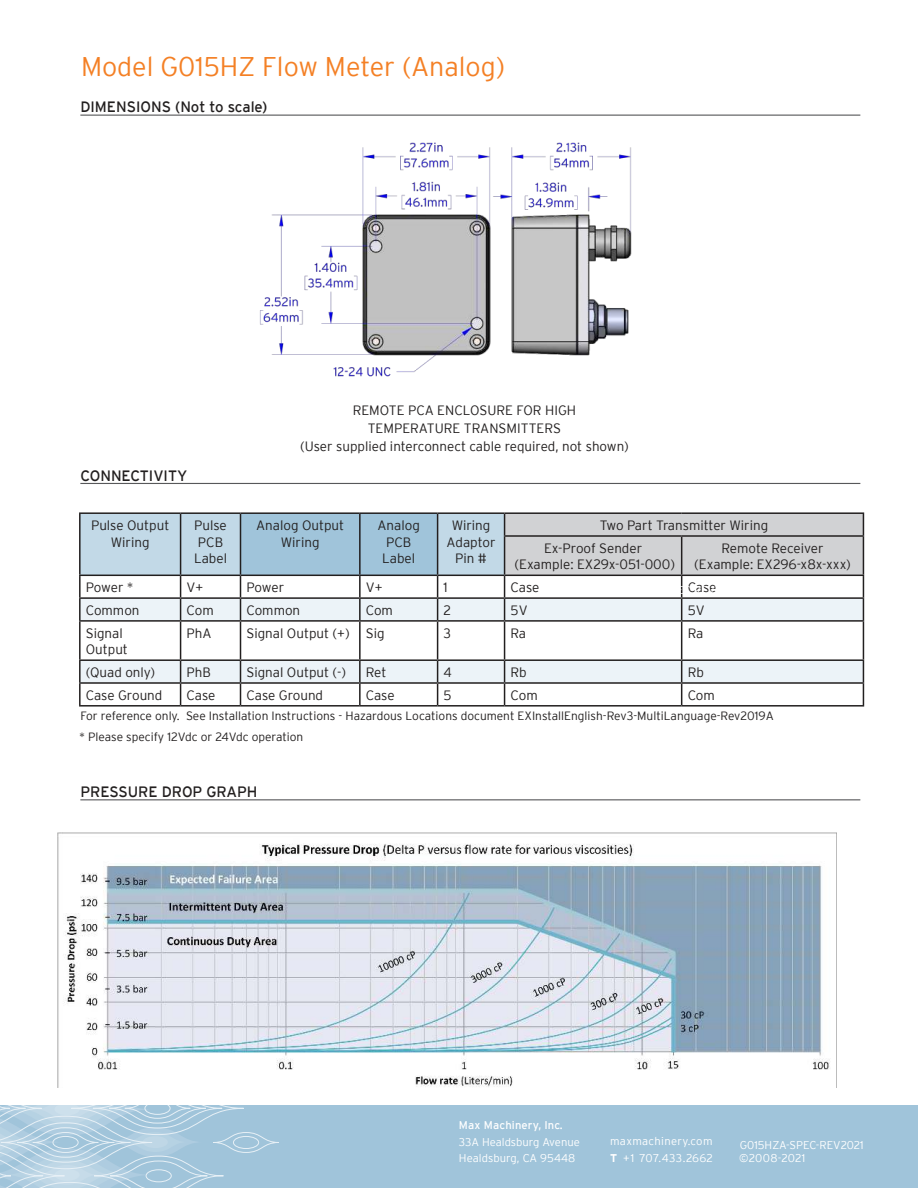
<style>
.page{position:relative;width:918px;height:1188px;background:#fff}
.page>*{position:absolute;margin:0;border:0;box-sizing:border-box;transform-origin:0 0}
.t1{font:300 27px "Interstate";color:#f48025}
.t2{font:15px "Interstate";color:#221f1f}
.t3{font:300 13.5px/16.5px "Interstate";color:#221f1f;text-align:center}
.t4{font:300 12px "Interstate";color:#221f1f}
.t5{font:300 11.25px/16.5px "Interstate";color:#fff}
.t6{font:300 11.25px/16.5px "Interstate";letter-spacing:.03em;color:#fff}
.t7{font:11.25px "Interstate";letter-spacing:.01em;color:#fff}
.t8{font:300 11.25px "Interstate";letter-spacing:.02em;color:#fff}
.s1{font-weight:700}
</style>
<div class="page">
<hr style="left:80px;top:115px;width:780px;height:1px;background:#57585a">
<hr style="left:80px;top:483px;width:780px;height:1px;background:#57585a">
<hr style="left:80px;top:799px;width:780px;height:1px;background:#57585a">
<svg style="left:81px;top:622px;width:782px;height:60px"></svg>
<hr style="left:79px;top:512px;width:102px;height:2px;background:#221f1f">
<hr style="left:79px;top:514px;width:2px;height:22px;background:#221f1f">
<hr style="left:181px;top:512px;width:60px;height:2px;background:#221f1f">
<hr style="left:241px;top:512px;width:119px;height:2px;background:#221f1f">
<hr style="left:360px;top:512px;width:78px;height:2px;background:#221f1f">
<hr style="left:438px;top:512px;width:67px;height:2px;background:#221f1f">
<hr style="left:505px;top:512px;width:177px;height:2px;background:#221f1f">
<hr style="left:682px;top:512px;width:182px;height:2px;background:#221f1f">
<hr style="left:79px;top:536px;width:2px;height:39px;background:#221f1f">
<hr style="left:79px;top:575px;width:102px;height:1px;background:#221f1f">
<hr style="left:79px;top:576px;width:2px;height:21px;background:#221f1f">
<hr style="left:79px;top:597px;width:102px;height:2px;background:#221f1f">
<hr style="left:79px;top:599px;width:2px;height:21px;background:#221f1f">
<svg style="left:80px;top:513px;width:784px;height:107px"></svg>
<hr style="left:79px;top:620px;width:102px;height:2px;background:#221f1f">
<hr style="left:79px;top:622px;width:2px;height:37px;background:#221f1f">
<hr style="left:181px;top:620px;width:60px;height:2px;background:#221f1f">
<hr style="left:180px;top:622px;width:1px;height:37px;background:#221f1f">
<hr style="left:241px;top:620px;width:119px;height:2px;background:#221f1f">
<hr style="left:240px;top:622px;width:1px;height:37px;background:#221f1f">
<hr style="left:360px;top:620px;width:78px;height:2px;background:#221f1f">
<hr style="left:359px;top:622px;width:2px;height:37px;background:#221f1f">
<hr style="left:438px;top:620px;width:67px;height:2px;background:#221f1f">
<hr style="left:437px;top:622px;width:1px;height:37px;background:#221f1f">
<hr style="left:505px;top:620px;width:177px;height:2px;background:#221f1f">
<hr style="left:504px;top:622px;width:1px;height:37px;background:#221f1f">
<hr style="left:682px;top:620px;width:182px;height:2px;background:#221f1f">
<hr style="left:681px;top:622px;width:1px;height:37px;background:#221f1f">
<hr style="left:863px;top:622px;width:1px;height:37px;background:#221f1f">
<hr style="left:79px;top:659px;width:102px;height:2px;background:#221f1f">
<hr style="left:79px;top:661px;width:2px;height:21px;background:#221f1f">
<hr style="left:181px;top:659px;width:60px;height:2px;background:#221f1f">
<hr style="left:241px;top:659px;width:119px;height:2px;background:#221f1f">
<hr style="left:360px;top:659px;width:78px;height:2px;background:#221f1f">
<hr style="left:359px;top:661px;width:2px;height:21px;background:#221f1f">
<hr style="left:438px;top:659px;width:67px;height:2px;background:#221f1f">
<hr style="left:505px;top:659px;width:177px;height:2px;background:#221f1f">
<hr style="left:682px;top:659px;width:182px;height:2px;background:#221f1f">
<hr style="left:79px;top:682px;width:102px;height:2px;background:#221f1f">
<hr style="left:79px;top:684px;width:2px;height:21px;background:#221f1f">
<hr style="left:181px;top:682px;width:60px;height:2px;background:#221f1f">
<svg style="left:180px;top:661px;width:1px;height:44px"></svg>
<hr style="left:241px;top:682px;width:119px;height:2px;background:#221f1f">
<svg style="left:240px;top:661px;width:1px;height:44px"></svg>
<hr style="left:360px;top:682px;width:78px;height:2px;background:#221f1f">
<hr style="left:359px;top:684px;width:2px;height:21px;background:#221f1f">
<hr style="left:438px;top:682px;width:67px;height:2px;background:#221f1f">
<svg style="left:437px;top:661px;width:1px;height:44px"></svg>
<hr style="left:505px;top:682px;width:177px;height:2px;background:#221f1f">
<svg style="left:504px;top:661px;width:1px;height:44px"></svg>
<hr style="left:682px;top:682px;width:182px;height:2px;background:#221f1f">
<svg style="left:681px;top:661px;width:1px;height:44px"></svg>
<svg style="left:863px;top:661px;width:1px;height:44px"></svg>
<hr style="left:79px;top:705px;width:102px;height:2px;background:#221f1f">
<hr style="left:181px;top:705px;width:60px;height:2px;background:#221f1f">
<hr style="left:241px;top:705px;width:119px;height:2px;background:#221f1f">
<hr style="left:360px;top:705px;width:78px;height:2px;background:#221f1f">
<hr style="left:438px;top:705px;width:67px;height:2px;background:#221f1f">
<hr style="left:505px;top:705px;width:177px;height:2px;background:#221f1f">
<hr style="left:682px;top:705px;width:182px;height:2px;background:#221f1f">
<img style="left:58px;top:833px;width:778px;height:255px">
<img style="left:260px;top:142px;width:372px;height:235px">
<div style="left:0;top:1105px;width:918px;height:83px;background:#a0c4da"></div>
<div style="left:213px;top:1132px;width:66px;height:21px;border:1px solid #e7f0f6;border-radius:50%"></div>
<div style="left:233px;top:1136px;width:26px;height:13px;border:1px solid #e7f0f6;border-radius:50%"></div>
<svg style="left:0;top:1106px;width:244px;height:82px"></svg>
<h1 class="t1" style="left:81px;top:54px;width:426px">Model G015HZ Flow Meter (Analog)</h1>
<p class="t2" style="left:80px;top:101px;width:189px">DIMENSIONS (Not to scale)</p>
<p class="t2" style="left:80px;top:470px;width:108px">CONNECTIVITY</p>
<p class="t3" style="left:300px;top:402px;width:330px;line-height:18px">REMOTE PCA ENCLOSURE FOR HIGH<br>TEMPERATURE TRANSMITTERS<br>(User supplied interconnect cable required, not shown)</p>
<p class="t3" style="left:91px;top:518px;width:80px">Pulse Output<br>Wiring</p>
<p class="t3" style="left:194px;top:518px;width:35px;text-align:left">Pulse<br>PCB<br>Label</p>
<p class="t3" style="left:256px;top:518px;width:90px">Analog Output<br>Wiring</p>
<p class="t3" style="left:378px;top:518px;width:44px">Analog<br>PCB<br>Label</p>
<p class="t3" style="left:447px;top:518px;width:50px">Wiring<br>Adaptor<br>Pin #</p>
<p class="t3" style="left:544px;top:515px;width:226px;line-height:22.8px;text-align:left;text-indent:56px">Two Part Transmitter Wiring<br>Ex-Proof Sender</p>
<p class="t3" style="left:515px;top:557px;width:162px">(Example: EX29x-051-000)</p>
<p class="t3" style="left:694px;top:541px;width:158px">Remote Receiver (Example: EX296-x8x-xxx)</p>
<p class="t3" style="left:86px;top:580px;width:49px">Power *</p>
<p class="t3" style="left:187px;top:580px;width:18px">V+</p>
<p class="t3" style="left:247px;top:580px;width:39px">Power</p>
<p class="t3" style="left:366px;top:580px;width:18px">V+</p>
<p class="t3" style="left:444px;top:580px;width:6px">1</p>
<p class="t3" style="left:511px;top:580px;width:30px">Case</p>
<p class="t3" style="left:688px;top:580px;width:30px">Case</p>
<p class="t3" style="left:86px;top:603px;width:55px">Common</p>
<p class="t3" style="left:187px;top:603px;width:29px">Com</p>
<p class="t3" style="left:247px;top:603px;width:55px">Common</p>
<p class="t3" style="left:366px;top:603px;width:29px">Com</p>
<p class="t3" style="left:444px;top:603px;width:9px">2</p>
<p class="t3" style="left:511px;top:603px;width:19px">5V</p>
<p class="t3" style="left:688px;top:603px;width:19px">5V</p>
<p class="t3" style="left:86px;top:625px;width:44px;text-align:left">Signal<br>Output</p>
<p class="t3" style="left:187px;top:625px;width:26px">PhA</p>
<p class="t3" style="left:247px;top:625px;width:140px">Signal Output (+) Sig</p>
<p class="t3" style="left:444px;top:625px;width:9px">3</p>
<p class="t3" style="left:511px;top:625px;width:17px">Ra</p>
<p class="t3" style="left:688px;top:625px;width:17px">Ra</p>
<p class="t3" style="left:86px;top:665px;width:71px">(Quad only)</p>
<p class="t3" style="left:187px;top:665px;width:26px">PhB</p>
<p class="t3" style="left:247px;top:665px;width:101px">Signal Output (-)</p>
<p class="t3" style="left:366px;top:665px;width:22px">Ret</p>
<p class="t3" style="left:444px;top:665px;width:10px">4</p>
<p class="t3" style="left:511px;top:665px;width:18px">Rb</p>
<p class="t3" style="left:688px;top:665px;width:18px">Rb</p>
<p class="t3" style="left:86px;top:688px;width:78px">Case Ground</p>
<p class="t3" style="left:187px;top:688px;width:30px">Case</p>
<p class="t3" style="left:247px;top:688px;width:78px">Case Ground</p>
<p class="t3" style="left:366px;top:688px;width:30px">Case</p>
<p class="t3" style="left:444px;top:688px;width:10px">5</p>
<p class="t3" style="left:511px;top:688px;width:29px">Com</p>
<p class="t3" style="left:688px;top:688px;width:29px">Com</p>
<p class="t4" style="left:79px;top:732px;width:226px">* Please specify 12Vdc or 24Vdc operation</p>
<p class="t4" style="left:81px;top:711px;width:695px">For reference only. See Installation Instructions - Hazardous Locations document EXInstallEnglish-Rev3-MultiLanguage-Rev2019A</p>
<p class="t2" style="left:80px;top:786px;width:179px">PRESSURE DROP GRAPH</p>
<p class="t7" style="left:459px;top:1121px;width:105px">Max Machinery, Inc.</p>
<p class="t5" style="left:459px;top:1135px;width:122px">33A Healdsburg Avenue<br>Healdsburg, CA 95448</p>
<p class="t6" style="left:610px;top:1134px;width:104px">maxmachinery.com<br><span class="s1">T</span> +1 707.433.2662</p>
<p class="t5" style="left:740px;top:1137px;width:125px">G015HZA-SPEC-REV2021</p>
<p class="t8" style="left:739px;top:1154px;width:68px">©2008-2021</p>
</div>
